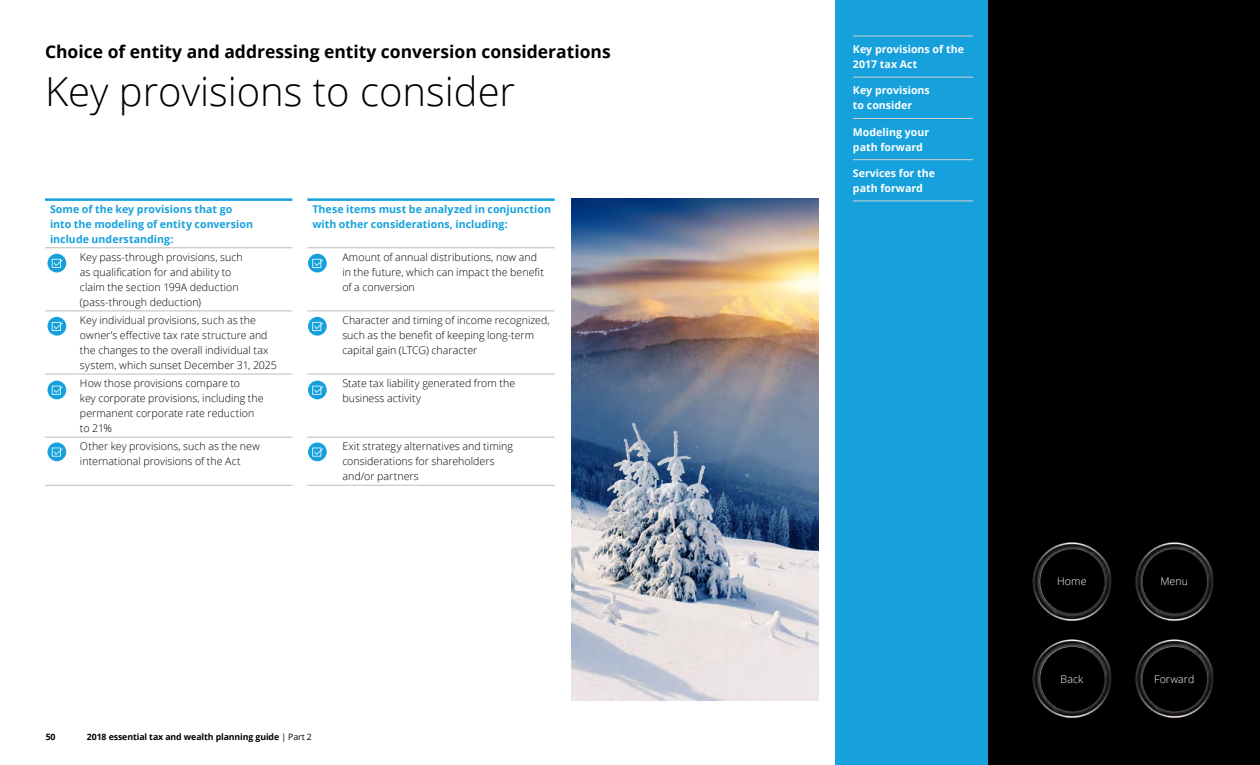
<style>
.page{position:relative;width:1260px;height:765px;background:#fff}
.page>*{position:absolute;margin:0;border:0;box-sizing:border-box;transform-origin:0 0}
.t1{font:300 40px "Open Sans";color:#000}
.t2{font:700 17.5px "Open Sans";color:#000}
.t3{font:300 10.62px/15px "Open Sans";letter-spacing:.005em;color:#000}
.t4{font:700 10.62px/15px "Open Sans";letter-spacing:.005em;color:#16a1dc}
.t5{font:700 10.62px/15px "Open Sans";color:#fff}
.t6{font:300 10.62px "Open Sans";letter-spacing:.005em;color:#fff}
.t7{font:700 8.75px "Open Sans";letter-spacing:-.01em;color:#000}
.s1{font-weight:400}
</style>
<div class="page">
<div style="left:987px;top:0;width:273px;height:765px;background:#000"></div>
<img style="left:1032px;top:639px;width:81px;height:81px;border-radius:40px">
<div style="left:1040px;top:647px;width:65px;height:64px;background:#000;border-radius:50%"></div>
<img style="left:1134px;top:639px;width:81px;height:81px;border-radius:40px">
<div style="left:1143px;top:647px;width:64px;height:64px;background:#000;border-radius:50%"></div>
<img style="left:1134px;top:541px;width:81px;height:81px;border-radius:40px">
<div style="left:1143px;top:549px;width:64px;height:65px;background:#000;border-radius:50%"></div>
<img style="left:1032px;top:541px;width:81px;height:81px;border-radius:40px">
<div style="left:1040px;top:549px;width:65px;height:65px;background:#000;border-radius:50%"></div>
<img style="left:571px;top:198px;width:248px;height:502px">
<hr style="left:45px;top:247px;width:247px;height:1px;background:#bbbcbc">
<hr style="left:307px;top:247px;width:248px;height:1px;background:#bbbcbc">
<hr style="left:45px;top:311px;width:247px;height:1px;background:#bbbcbc">
<hr style="left:307px;top:311px;width:248px;height:1px;background:#bbbcbc">
<hr style="left:45px;top:374px;width:247px;height:1px;background:#bbbcbc">
<hr style="left:307px;top:374px;width:248px;height:1px;background:#bbbcbc">
<hr style="left:45px;top:437px;width:247px;height:1px;background:#bbbcbc">
<hr style="left:307px;top:437px;width:248px;height:1px;background:#bbbcbc">
<hr style="left:45px;top:485px;width:247px;height:1px;background:#bbbcbc">
<hr style="left:307px;top:485px;width:248px;height:1px;background:#bbbcbc">
<hr style="left:45px;top:198px;width:247px;height:3px;background:#16a1dc">
<hr style="left:307px;top:198px;width:248px;height:3px;background:#16a1dc">
<svg style="left:48px;top:254px;width:18px;height:19px"></svg>
<svg style="left:308px;top:254px;width:19px;height:19px"></svg>
<svg style="left:48px;top:317px;width:18px;height:19px"></svg>
<svg style="left:308px;top:317px;width:19px;height:19px"></svg>
<svg style="left:48px;top:381px;width:18px;height:18px"></svg>
<svg style="left:308px;top:381px;width:19px;height:18px"></svg>
<svg style="left:48px;top:443px;width:18px;height:18px"></svg>
<svg style="left:308px;top:443px;width:19px;height:18px"></svg>
<div style="left:835px;top:0;width:152px;height:765px;background:#16a1dc"></div>
<hr style="left:853px;top:36px;width:120px;height:1px;background:#d0d0ce">
<hr style="left:853px;top:77px;width:120px;height:1px;background:#d0d0ce">
<hr style="left:853px;top:118px;width:120px;height:1px;background:#d0d0ce">
<hr style="left:853px;top:159px;width:120px;height:1px;background:#d0d0ce">
<hr style="left:853px;top:201px;width:120px;height:1px;background:#d0d0ce">
<h2 class="t2" style="left:45px;top:40px;width:567px">Choice of entity and addressing entity conversion considerations</h2>
<h1 class="t1" style="left:45px;top:64px;width:472px">Key provisions to consider</h1>
<p class="t4" style="left:50px;top:201px;width:205px">Some of the key provisions that go into the modeling of entity conversion include understanding:</p>
<p class="t4" style="left:312px;top:201px;width:240px">These items must be analyzed in conjunction with other considerations, including:</p>
<p class="t3" style="left:80px;top:249px;width:164px">Key pass-through provisions, such as qualification for and ability to claim the section 199A deduction (pass-through deduction)</p>
<p class="t3" style="left:342px;top:249px;width:203px">Amount of annual distributions, now and in the future, which can impact the benefit of a conversion</p>
<p class="t3" style="left:80px;top:312px;width:198px">Key individual provisions, such as the owner’s effective tax rate structure and the changes to the overall individual tax system, which sunset December 31, 2025</p>
<p class="t3" style="left:342px;top:312px;width:209px">Character and timing of income recognized, such as the benefit of keeping long-term capital gain (LTCG) character</p>
<p class="t3" style="left:80px;top:376px;width:185px">How those provisions compare to<br>key corporate provisions, including the permanent corporate rate reduction to 21%</p>
<p class="t3" style="left:342px;top:376px;width:174px">State tax liability generated from the business activity</p>
<p class="t3" style="left:80px;top:439px;width:181px">Other key provisions, such as the new international provisions of the Act</p>
<p class="t3" style="left:342px;top:439px;width:172px">Exit strategy alternatives and timing considerations for shareholders and/or partners</p>
<p class="t7" style="left:46px;top:731px;width:11px">50</p>
<p class="t7" style="left:87px;top:731px;width:227px">2018 essential tax and wealth planning guide <span class="s1">| Part 2</span></p>
<p class="t5" style="left:853px;top:42px;width:112px">Key provisions of the<br>2017 tax Act</p>
<p class="t5" style="left:853px;top:83px;width:78px">Key provisions to consider</p>
<p class="t5" style="left:853px;top:124px;width:78px">Modeling your path forward</p>
<p class="t5" style="left:853px;top:165px;width:84px">Services for the path forward</p>
<p class="t6" style="left:1057px;top:574px;width:31px">Home</p>
<p class="t6" style="left:1160px;top:574px;width:29px">Menu</p>
<p class="t6" style="left:1061px;top:672px;width:24px">Back</p>
<p class="t6" style="left:1154px;top:672px;width:42px">Forward</p>
</div>
